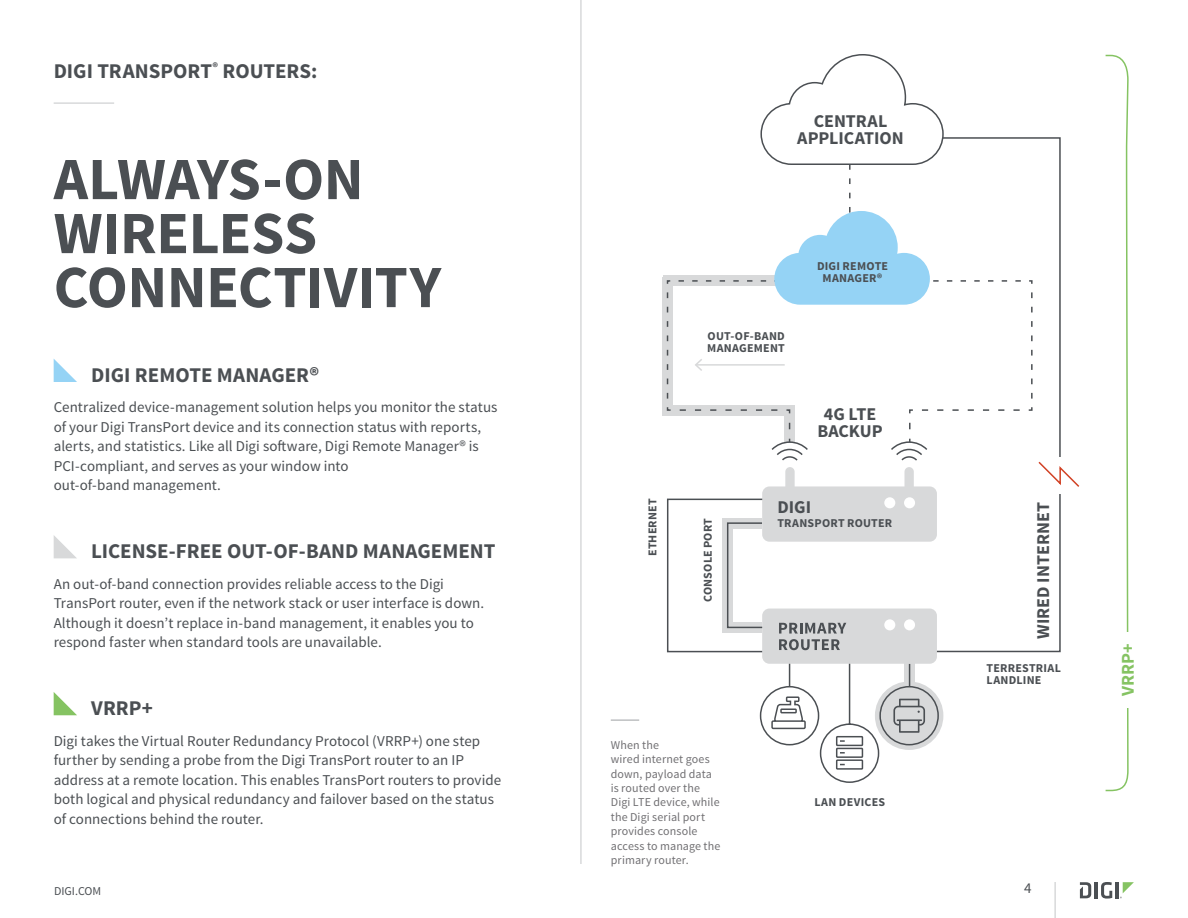
<style>
.page{position:relative;width:1188px;height:918px;background:#fff}
.page>*{position:absolute;margin:0;border:0;box-sizing:border-box;transform-origin:0 0}
.t1{font:700 60px/54px "Source Sans Pro";letter-spacing:-.01em;color:#4b4f53}
.t2{font:700 21px "Source Sans Pro";color:#4b4f53}
.t3{font:700 18px/16.5px "Source Sans Pro";color:#4b4f53;text-align:center}
.t4{font:700 18px "Source Sans Pro";color:#85c362}
.t5{font:15px/19.5px "Source Sans Pro";letter-spacing:.005em;color:#4b4f53}
.t6{font:12px/14.4px "Source Sans Pro";letter-spacing:.01em;color:#717073}
.t7{font:700 12px/12px "Source Sans Pro";letter-spacing:.015em;color:#4b4f53}
.t8{font:12px "Source Sans Pro";color:#4b4f53}
</style>
<div class="page">
<hr style="left:1095px;top:882px;width:3px;height:16px;background:#4b4f53">
<svg style="left:1101px;top:882px;width:11px;height:17px"></svg>
<hr style="left:1116px;top:882px;width:3px;height:16px;background:#4b4f53">
<svg style="left:1080px;top:882px;width:11px;height:16px"></svg>
<svg style="left:1120px;top:882px;width:14px;height:16px"></svg>
<hr style="left:1054px;top:882px;width:2px;height:36px;background:#d8d9da">
<hr style="left:54px;top:102px;width:60px;height:2px;background:#d8d9da">
<svg style="left:54px;top:359px;width:23px;height:23px"></svg>
<svg style="left:54px;top:536px;width:22px;height:22px"></svg>
<svg style="left:54px;top:692px;width:23px;height:23px"></svg>
<div style="left:663px;top:276px;width:117px;height:10px;background:#d8d9da"></div>
<div style="left:663px;top:405px;width:130px;height:10px;background:#d8d9da"></div>
<div style="left:663px;top:277px;width:10px;height:133px;background:#d8d9da"></div>
<svg style="left:666px;top:54px;width:414px;height:729px"></svg>
<svg style="left:1105px;top:54px;width:24px;height:738px"></svg>
<div style="left:1120px;top:632px;width:20px;height:76px;background:#fff"></div>
<hr style="left:580px;top:0;width:2px;height:864px;background:#d8d9da">
<hr style="left:611px;top:719px;width:28px;height:2px;background:#bec0c2">
<h2 class="t2" style="left:54px;top:58px;width:265px">DIGI TRANSPORT<sup>®</sup> ROUTERS:</h2>
<h1 class="t1" style="left:54px;top:154px;width:389px">ALWAYS-ON<br>WIRELESS<br>CONNECTIVITY</h1>
<h2 class="t2" style="left:91px;top:362px;width:230px">DIGI REMOTE MANAGER®</h2>
<p class="t5" style="left:54px;top:398px;width:445px">Centralized device-management solution helps you monitor the status of your Digi TransPort device and its connection status with reports, alerts, and statistics. Like all Digi software, Digi Remote Manager® is PCI-compliant, and serves as your window into<br>out-of-band management.</p>
<h2 class="t2" style="left:91px;top:538px;width:406px">LICENSE-FREE OUT-OF-BAND MANAGEMENT</h2>
<p class="t5" style="left:54px;top:574px;width:432px">An out-of-band connection provides reliable access to the Digi TransPort router, even if the network stack or user interface is down.<br>Although it doesn’t replace in-band management, it enables you to respond faster when standard tools are unavailable.</p>
<h2 class="t2" style="left:91px;top:695px;width:63px">VRRP+</h2>
<p class="t5" style="left:54px;top:731px;width:449px">Digi takes the Virtual Router Redundancy Protocol (VRRP+) one step further by sending a probe from the Digi TransPort router to an IP address at a remote location. This enables TransPort routers to provide both logical and physical redundancy and failover based on the status of connections behind the router.</p>
<p class="t3" style="left:797px;top:114px;width:108px">CENTRAL<br>APPLICATION</p>
<p class="t7" style="left:647px;top:556px;width:59px;rotate:-90deg">ETHERNET</p>
<p class="t7" style="left:707px;top:330px;width:79px">OUT-OF-BAND<br>MANAGEMENT</p>
<p class="t7" style="left:817px;top:261px;width:73px;text-align:center">DIGI REMOTE<br>MANAGER®</p>
<p class="t3" style="left:817px;top:407px;width:67px">4G LTE<br>BACKUP</p>
<p class="t7" style="left:702px;top:602px;width:86px;rotate:-90deg">CONSOLE PORT</p>
<p class="t3" style="left:777px;top:500px;width:35px">DIGI</p>
<p class="t7" style="left:777px;top:517px;width:116px">TRANSPORT ROUTER</p>
<p class="t6" style="left:611px;top:738px;width:111px">When the<br>wired internet goes down, payload data is routed over the<br>Digi LTE device, while the Digi serial port provides console access to manage the primary router.</p>
<p class="t7" style="left:815px;top:796px;width:72px">LAN DEVICES</p>
<p class="t3" style="left:1036px;top:639px;width:138px;rotate:-90deg">WIRED INTERNET</p>
<p class="t7" style="left:987px;top:663px;width:76px">TERRESTRIAL<br>LANDLINE</p>
<p class="t8" style="left:54px;top:884px;width:49px">DIGI.COM</p>
<p class="t5" style="left:1024px;top:879px;width:9px">4</p>
<p class="t4" style="left:1116px;top:696px;width:54px;rotate:-90deg">VRRP+</p>
</div>
